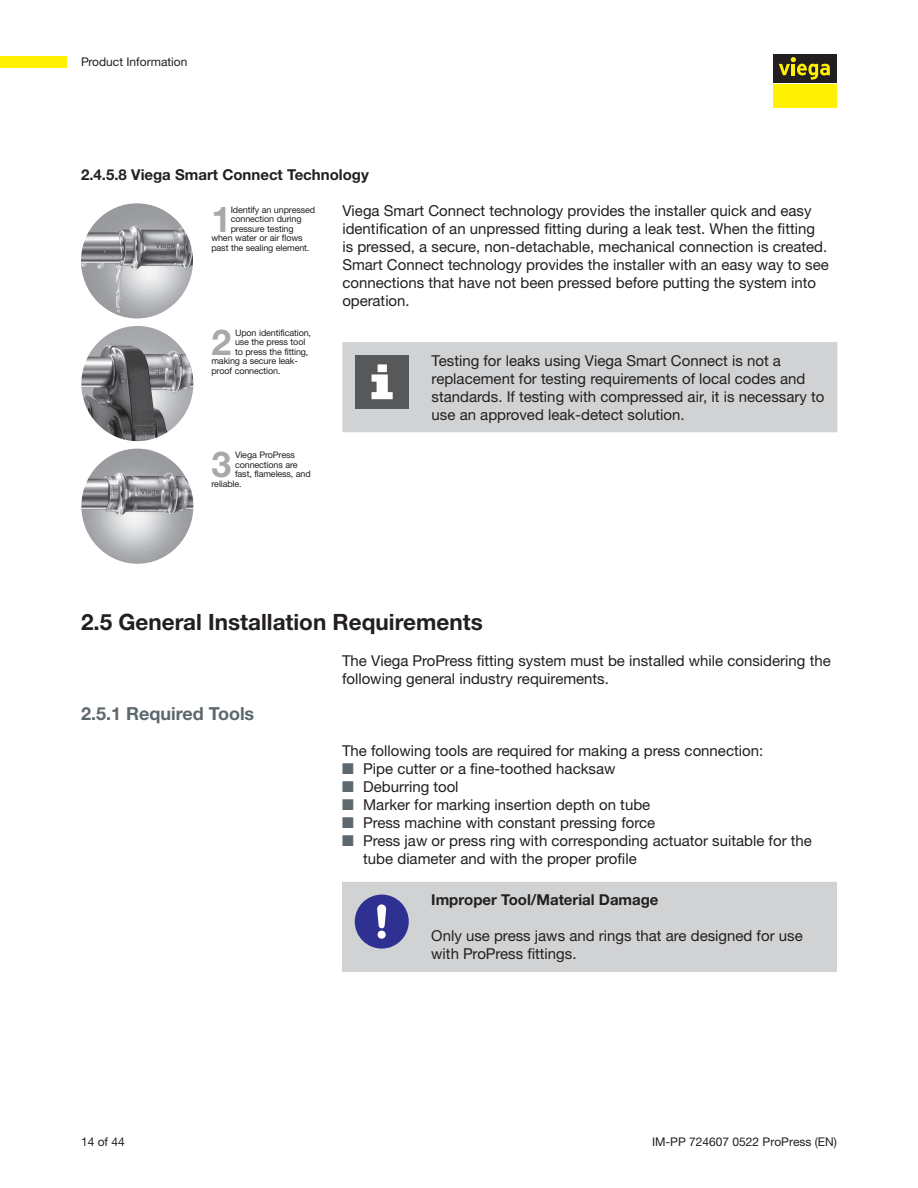
<style>
.page{position:relative;width:918px;height:1188px;background:#fff}
.page>*{position:absolute;margin:0;border:0;box-sizing:border-box;transform-origin:0 0}
.t1{font:35.7px "M Ying Hei PR Cfor Viega W7";color:#a8a9ad}
.t2{font:22.5px "M Ying Hei PR Cfor Viega W7";color:#231f20}
.t3{font:18px "M Ying Hei PR Cfor Viega W7";color:#5c686e}
.t4{font:15px/18px "M Ying Hei PR Cfor Viega W4";color:#231f20}
.t5{font:15px "M Ying Hei PR Cfor Viega W7";color:#231f20}
.t6{font:12px "M Ying Hei PR Cfor Viega W4";color:#231f20}
.t7{font:9px "M Ying Hei PR Cfor Viega W4";letter-spacing:-.015em;color:#231f20}
.s1{color:#5c686e}
</style>
<div class="page">
<div style="left:0;top:56px;width:67px;height:11px;background:#fff101"></div>
<div style="left:773px;top:85px;width:64px;height:23px;background:#fff101"></div>
<div style="left:773px;top:54px;width:64px;height:28px;background:#231f20"></div>
<svg style="left:779px;top:57px;width:51px;height:23px"></svg>
<div style="left:342px;top:342px;width:495px;height:90px;background:#d1d2d4"></div>
<div style="left:355px;top:355px;width:54px;height:54px;background:#57585a"></div>
<svg style="left:372px;top:364px;width:21px;height:35px"></svg>
<img style="left:81px;top:449px;width:112px;height:115px">
<img style="left:81px;top:203px;width:112px;height:115px">
<img style="left:81px;top:326px;width:112px;height:115px">
<div style="left:342px;top:882px;width:495px;height:90px;background:#d1d2d4"></div>
<div style="left:355px;top:895px;width:54px;height:54px;background:#2e3092;border-radius:50%"></div>
<svg style="left:377px;top:904px;width:9px;height:35px"></svg>
<p class="t6" style="left:81px;top:54px;width:108px">Product Information</p>
<p class="t5" style="left:81px;top:165px;width:289px">2.4.5.8 Viega Smart Connect Technology</p>
<p class="t4" style="left:342px;top:202px;width:488px">Viega Smart Connect technology provides the installer quick and easy identification of an unpressed fitting during a leak test. When the fitting is pressed, a secure, non-detachable, mechanical connection is created.<br>Smart Connect technology provides the installer with an easy way to see connections that have not been pressed before putting the system into operation.</p>
<h1 class="t1" style="left:211px;top:197px;width:21px">1</h1>
<p class="t7" style="left:231px;top:204px;width:86px">Identify an unpressed</p>
<p class="t7" style="left:231px;top:214px;width:72px">connection during</p>
<p class="t7" style="left:231px;top:223px;width:64px">pressure testing</p>
<p class="t7" style="left:211px;top:233px;width:93px">when water or air flows</p>
<p class="t7" style="left:211px;top:242px;width:100px">past the sealing element.</p>
<h1 class="t1" style="left:211px;top:320px;width:21px">2</h1>
<p class="t7" style="left:235px;top:327px;width:78px">Upon identification,</p>
<p class="t7" style="left:235px;top:336px;width:72px">use the press tool</p>
<p class="t7" style="left:235px;top:346px;width:75px">to press the fitting,</p>
<p class="t7" style="left:211px;top:355px;width:88px">making a secure leak-</p>
<p class="t7" style="left:211px;top:365px;width:71px">proof connection.</p>
<h1 class="t1" style="left:211px;top:442px;width:21px">3</h1>
<p class="t7" style="left:235px;top:449px;width:61px">Viega ProPress</p>
<p class="t7" style="left:235px;top:459px;width:64px">connections are</p>
<p class="t7" style="left:235px;top:468px;width:77px">fast, flameless, and</p>
<p class="t7" style="left:211px;top:478px;width:32px">reliable.</p>
<p class="t4" style="left:432px;top:351px;width:394px">Testing for leaks using Viega Smart Connect is not a replacement for testing requirements of local codes and standards. If testing with compressed air, it is necessary to use an approved leak-detect solution.</p>
<h2 class="t2" style="left:81px;top:608px;width:403px">2.5 General Installation Requirements</h2>
<p class="t4" style="left:342px;top:652px;width:490px">The Viega ProPress fitting system must be installed while considering the following general industry requirements.</p>
<p class="t3" style="left:81px;top:702px;width:175px">2.5.1 Required Tools</p>
<p class="t4" style="left:342px;top:742px;width:423px">The following tools are required for making a press connection:</p>
<p class="t4" style="left:342px;top:760px;width:275px"><span class="s1">■</span> Pipe cutter or a fine-toothed hacksaw</p>
<p class="t4" style="left:342px;top:778px;width:118px"><span class="s1">■</span> Deburring tool</p>
<p class="t4" style="left:342px;top:796px;width:310px"><span class="s1">■</span> Marker for marking insertion depth on tube</p>
<p class="t4" style="left:342px;top:814px;width:315px"><span class="s1">■</span> Press machine with constant pressing force</p>
<p class="t4" style="left:363px;top:832px;width:450px;text-indent:-21px"><span class="s1">■</span> Press jaw or press ring with corresponding actuator suitable for the tube diameter and with the proper profile</p>
<p class="t5" style="left:431px;top:891px;width:229px">Improper Tool/Material Damage</p>
<p class="t4" style="left:431px;top:927px;width:373px">Only use press jaws and rings that are designed for use with ProPress fittings.</p>
<p class="t6" style="left:81px;top:1135px;width:45px">14 of 44</p>
<p class="t6" style="left:652px;top:1135px;width:186px">IM-PP 724607 0522 ProPress (EN)</p>
</div>
